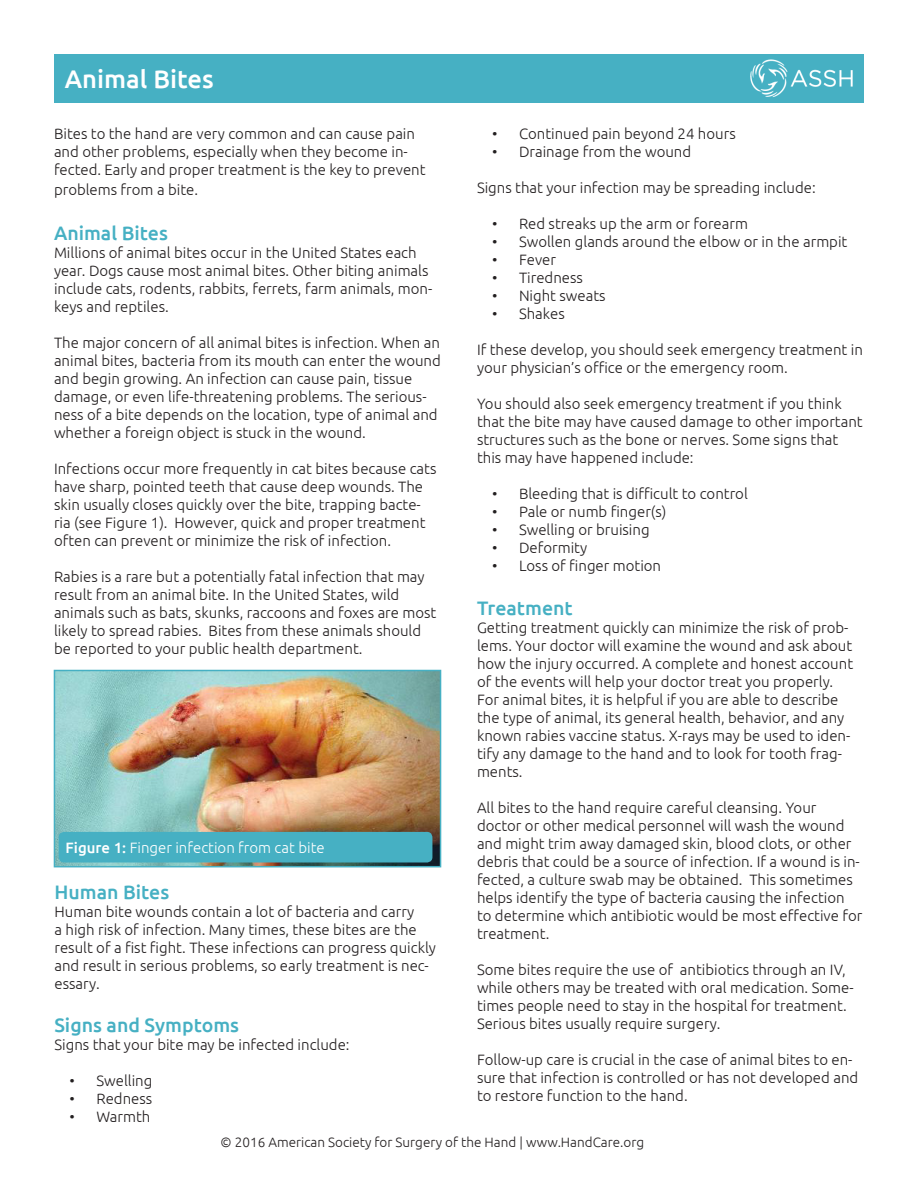
<style>
.page{position:relative;width:918px;height:1188px;background:#fff}
.page>*{position:absolute;margin:0;border:0;box-sizing:border-box;transform-origin:0 0}
.t1{font:500 25.5px "Ubuntu";color:#fff}
.t2{font:500 19.5px "Ubuntu";color:#46b0c3}
.t3{font:300 15px/18px "Ubuntu";color:#231f20}
.t4{font:300 15px "Ubuntu";color:#fff}
.t5{font:300 13.5px "Ubuntu";color:#231f20}
.s1{font-weight:500}
</style>
<div class="page">
<img style="left:57px;top:673px;width:381px;height:191px">
<div style="left:54px;top:670px;width:387px;height:197px;border:2px solid #46b0c3"></div>
<div style="left:54px;top:54px;width:810px;height:49px;background:#46b0c3"></div>
<div style="left:59px;top:832px;width:373px;height:31px;background:#46b0c3;border-radius:5px"></div>
<img style="left:750px;top:59px;width:103px;height:38px">
<p class="t1" style="left:65px;top:63px;width:151px">Animal Bites</p>
<p class="t3" style="left:54px;top:125px;width:373px">Bites to the hand are very common and can cause pain and other problems, especially when they become in&shy;fected. Early and proper treatment is the key to prevent</p>
<p class="t3" style="left:54px;top:181px;width:146px">problems from a bite.</p>
<p class="t2" style="left:54px;top:221px;width:115px">Animal Bites</p>
<p class="t3" style="left:54px;top:244px;width:380px">Millions of animal bites occur in the United States each year. Dogs cause most animal bites. Other biting animals include cats, rodents, rabbits, ferrets, farm animals, mon&shy;keys and reptiles.</p>
<p class="t3" style="left:54px;top:334px;width:388px">The major concern of all animal bites is infection. When an animal bites, bacteria from its mouth can enter the wound and begin growing. An infection can cause pain, tissue damage, or even life-threatening problems. The serious&shy;ness of a bite depends on the location, type of animal and whether a foreign object is stuck in the wound.</p>
<p class="t3" style="left:54px;top:460px;width:384px">Infections occur more frequently in cat bites because cats have sharp, pointed teeth that cause deep wounds. The skin usually closes quickly over the bite, trapping bacte&shy;ria (see Figure 1). However, quick and proper treatment often can prevent or minimize the risk of infection.</p>
<p class="t3" style="left:54px;top:568px;width:384px">Rabies is a rare but a potentially fatal infection that may result from an animal bite. In the United States, wild animals such as bats, skunks, raccoons and foxes are most likely to spread rabies. Bites from these animals should be reported to your public health department.</p>
<p class="t4" style="left:66px;top:839px;width:261px"><span class="s1">Figure 1:</span> Finger infection from cat bite</p>
<p class="t2" style="left:54px;top:880px;width:116px">Human Bites</p>
<p class="t3" style="left:54px;top:902px;width:383px">Human bite wounds contain a lot of bacteria and carry<br>a high risk of infection. Many times, these bites are the result of a fist fight. These infections can progress quickly and result in serious problems, so early treatment is nec&shy;essary.</p>
<p class="t2" style="left:54px;top:1013px;width:186px">Signs and Symptoms</p>
<p class="t3" style="left:54px;top:1035px;width:297px">Signs that your bite may be infected include:</p>
<p class="t3" style="left:69px;top:1071px;width:84px">• Swelling</p>
<p class="t3" style="left:69px;top:1089px;width:84px">• Redness</p>
<p class="t3" style="left:69px;top:1107px;width:83px">• Warmth</p>
<p class="t3" style="left:492px;top:125px;width:245px">• Continued pain beyond 24 hours</p>
<p class="t3" style="left:492px;top:143px;width:201px">• Drainage from the wound</p>
<p class="t3" style="left:477px;top:179px;width:340px">Signs that your infection may be spreading include:</p>
<p class="t3" style="left:492px;top:215px;width:258px">• Red streaks up the arm or forearm</p>
<p class="t3" style="left:492px;top:233px;width:357px">• Swollen glands around the elbow or in the armpit</p>
<p class="t3" style="left:492px;top:251px;width:66px">• Fever</p>
<p class="t3" style="left:492px;top:269px;width:92px">• Tiredness</p>
<p class="t3" style="left:492px;top:287px;width:115px">• Night sweats</p>
<p class="t3" style="left:492px;top:305px;width:74px">• Shakes</p>
<p class="t3" style="left:477px;top:341px;width:387px">If these develop, you should seek emergency treatment in your physician’s office or the emergency room.</p>
<p class="t3" style="left:477px;top:395px;width:387px">You should also seek emergency treatment if you think that the bite may have caused damage to other important structures such as the bone or nerves. Some signs that this may have happened include:</p>
<p class="t3" style="left:492px;top:485px;width:257px">• Bleeding that is difficult to control</p>
<p class="t3" style="left:492px;top:503px;width:176px">• Pale or numb finger(s)</p>
<p class="t3" style="left:492px;top:521px;width:159px">• Swelling or bruising</p>
<p class="t3" style="left:492px;top:539px;width:97px">• Deformity</p>
<p class="t3" style="left:492px;top:557px;width:171px">• Loss of finger motion</p>
<p class="t2" style="left:477px;top:595px;width:97px">Treatment</p>
<p class="t3" style="left:477px;top:618px;width:378px">Getting treatment quickly can minimize the risk of prob&shy;lems. Your doctor will examine the wound and ask about how the injury occurred. A complete and honest account of the events will help your doctor treat you properly.<br>For animal bites, it is helpful if you are able to describe the type of animal, its general health, behavior, and any known rabies vaccine status. X-rays may be used to iden&shy;tify any damage to the hand and to look for tooth frag&shy;ments.</p>
<p class="t3" style="left:477px;top:798px;width:387px">All bites to the hand require careful cleansing. Your doctor or other medical personnel will wash the wound and might trim away damaged skin, blood clots, or other debris that could be a source of infection. If a wound is in&shy;fected, a culture swab may be obtained. This sometimes helps identify the type of bacteria causing the infection to determine which antibiotic would be most effective for treatment.</p>
<p class="t3" style="left:477px;top:960px;width:378px">Some bites require the use of antibiotics through an IV, while others may be treated with oral medication. Some&shy;times people need to stay in the hospital for treatment.<br>Serious bites usually require surgery.</p>
<p class="t3" style="left:477px;top:1050px;width:383px">Follow-up care is crucial in the case of animal bites to en&shy;sure that infection is controlled or has not developed and to restore function to the hand.</p>
<p class="t5" style="left:221px;top:1134px;width:425px">© 2016 American Society for Surgery of the Hand | www.HandCare.org</p>
</div>
